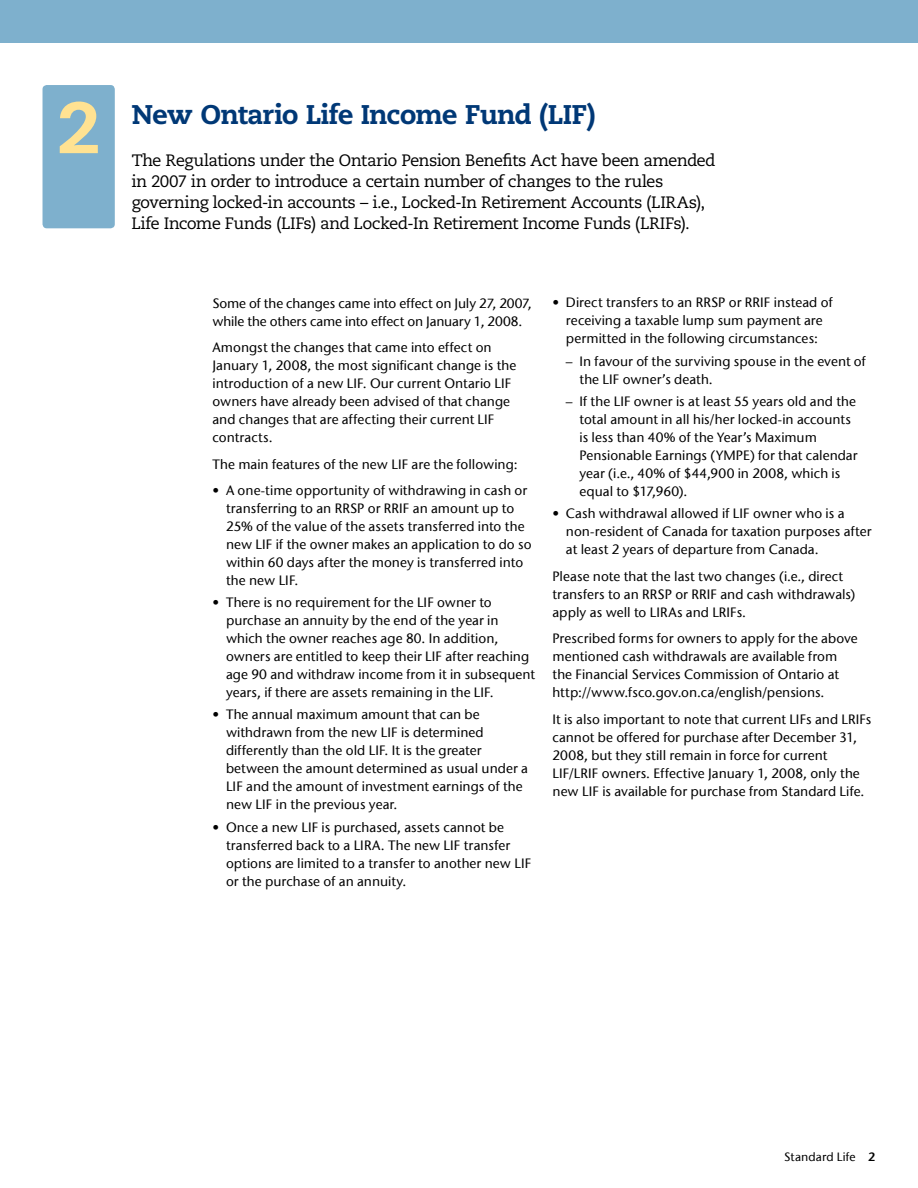
<style>
.page{position:relative;width:918px;height:1188px;background:#fff}
.page>*{position:absolute;margin:0;border:0;box-sizing:border-box;transform-origin:0 0}
.t1{font:800 72px "SL Caecilia";color:#ffe292}
.t2{font:800 27px "SL Caecilia";letter-spacing:-.005em;color:#003876}
.t3{font:16.5px/21px "SL Caecilia";letter-spacing:-.005em;color:#000}
.t4{font:500 13.5px/18px "ITC Stone Sans Com";letter-spacing:.005em;color:#000}
.t5{font:500 12px "ITC Stone Sans Com";letter-spacing:.01em;color:#000}
.s1{font-family:"Stone Sans";font-weight:400}
.s2{font-family:"ITC Stone Sans Com Semi";font-weight:400}
</style>
<div class="page">
<div style="left:0;top:0;width:918px;height:43px;background:#7eb0cd"></div>
<div style="left:43px;top:85px;width:72px;height:143px;background:#7eb0cd;border-radius:4px"></div>
<h1 class="t1" style="left:57px;top:83px;width:44px">2</h1>
<h2 class="t2" style="left:132px;top:98px;width:465px">New Ontario Life Income Fund (LIF)</h2>
<p class="t3" style="left:132px;top:150px;width:585px">The Regulations under the Ontario Pension Benefits Act have been amended in 2007 in order to introduce a certain number of changes to the rules governing locked-in accounts – i.e., Locked-In Retirement Accounts (LIRAs), Life Income Funds (LIFs) and Locked-In Retirement Income Funds (LRIFs).</p>
<p class="t4" style="left:213px;top:294px;width:321px">Some of the changes came into effect on July 27, 2007, while the others came into effect on January 1, 2008.</p>
<p class="t4" style="left:213px;top:338px;width:305px">Amongst the changes that came into effect on January 1, 2008, the most significant change is the introduction of a new LIF. Our current Ontario LIF owners have already been advised of that change and changes that are affecting their current LIF contracts.</p>
<p class="t4" style="left:213px;top:455px;width:307px">The main features of the new LIF are the following:</p>
<p class="t4" style="left:226px;top:481px;width:307px;text-indent:-14px"><span class="s1">•</span> A one-time opportunity of withdrawing in cash or transferring to an RRSP or RRIF an amount up to 25% of the value of the assets transferred into the new LIF if the owner makes an application to do so within 60 days after the money is transferred into the new LIF.</p>
<p class="t4" style="left:226px;top:594px;width:311px;text-indent:-14px"><span class="s1">•</span> There is no requirement for the LIF owner to purchase an annuity by the end of the year in which the owner reaches age 80. In addition, owners are entitled to keep their LIF after reaching age 90 and withdraw income from it in subsequent years, if there are assets remaining in the LIF.</p>
<p class="t4" style="left:226px;top:706px;width:303px;text-indent:-14px"><span class="s1">•</span> The annual maximum amount that can be withdrawn from the new LIF is determined differently than the old LIF. It is the greater between the amount determined as usual under a LIF and the amount of investment earnings of the new LIF in the previous year.</p>
<p class="t4" style="left:226px;top:818px;width:307px;text-indent:-14px"><span class="s1">•</span> Once a new LIF is purchased, assets cannot be transferred back to a LIRA. The new LIF transfer options are limited to a transfer to another new LIF or the purchase of an annuity.</p>
<p class="t4" style="left:552px;top:294px;width:282px;text-align:center"><span class="s1">•</span> Direct transfers to an RRSP or RRIF instead of receiving a taxable lump sum payment are permitted in the following circumstances:</p>
<p class="t4" style="left:579px;top:352px;width:288px;text-indent:-14px"><span class="s1">–</span> In favour of the surviving spouse in the event of the LIF owner’s death.</p>
<p class="t4" style="left:579px;top:392px;width:280px;text-indent:-14px"><span class="s1">–</span> If the LIF owner is at least 55 years old and the total amount in all his/her locked-in accounts is less than 40% of the Year’s Maximum Pensionable Earnings (YMPE) for that calendar year (i.e., 40% of $44,900 in 2008, which is equal to $17,960).</p>
<p class="t4" style="left:566px;top:504px;width:307px;text-indent:-14px"><span class="s1">•</span> Cash withdrawal allowed if LIF owner who is a non-resident of Canada for taxation purposes after at least 2 years of departure from Canada.</p>
<p class="t4" style="left:552px;top:567px;width:304px">Please note that the last two changes (i.e., direct transfers to an RRSP or RRIF and cash withdrawals) apply as well to LIRAs and LRIFs.</p>
<p class="t4" style="left:552px;top:629px;width:307px">Prescribed forms for owners to apply for the above mentioned cash withdrawals are available from the Financial Services Commission of Ontario at http://www.fsco.gov.on.ca/english/pensions.</p>
<p class="t4" style="left:552px;top:710px;width:320px">It is also important to note that current LIFs and LRIFs cannot be offered for purchase after December 31, 2008, but they still remain in force for current LIF/LRIF owners. Effective January 1, 2008, only the new LIF is available for purchase from Standard Life.</p>
<p class="t5" style="left:784px;top:1150px;width:93px">Standard Life <span class="s2">2</span></p>
</div>
